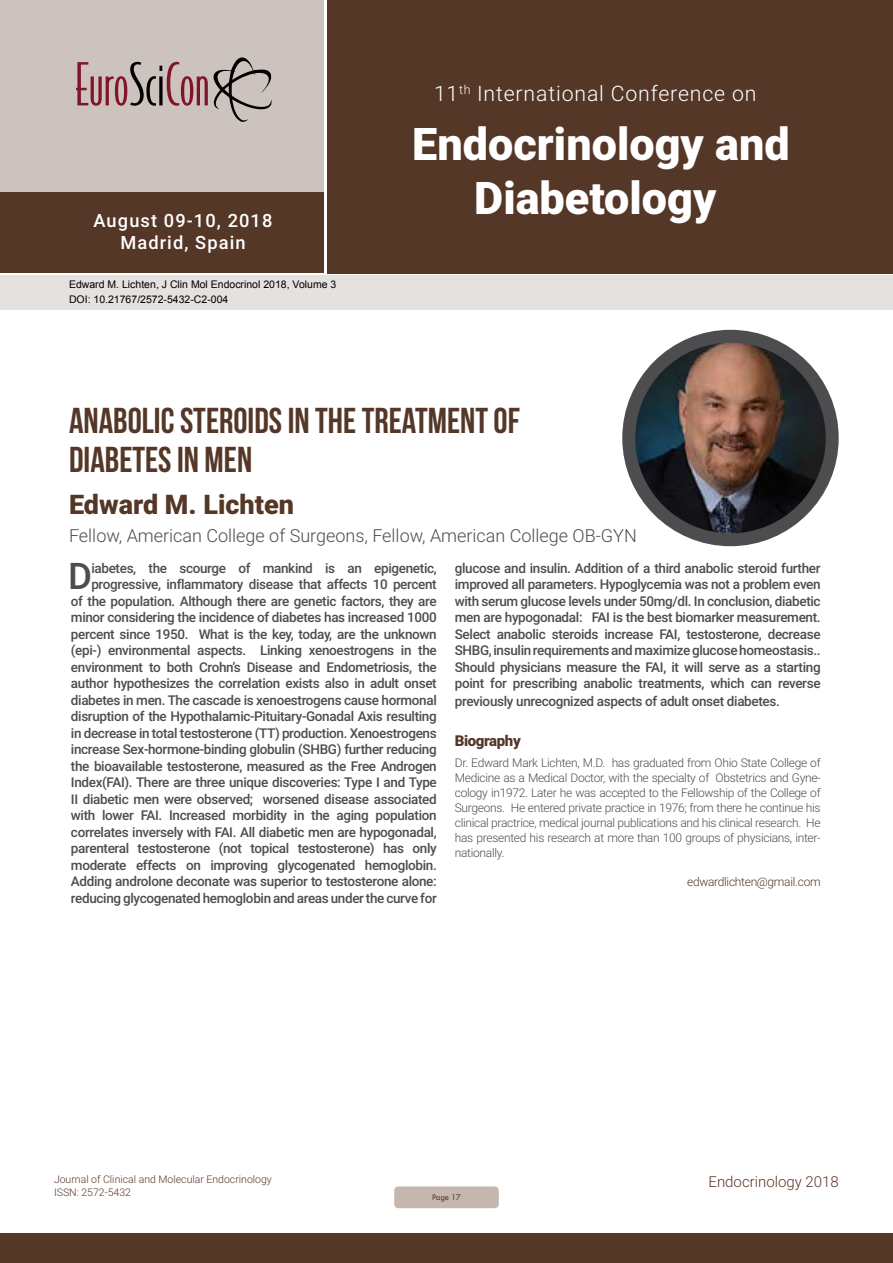
<style>
.page{position:relative;width:893px;height:1263px;background:#fff}
.page>*{position:absolute;margin:0;border:0;box-sizing:border-box;transform-origin:0 0}
.t1{font:900 45px/54px "Roboto";color:#fff;text-align:center}
.t2{font:500 36.75px "Roboto";color:#4d4d4f}
.t3{font:36px/39.6px "Bebas Neue";color:#553728}
.t4{font:900 27px "Roboto";color:#553728}
.t5{font:300 21.3px "Roboto";letter-spacing:.04em;color:#fff}
.t6{font:500 18.3px/21.9px "Roboto";letter-spacing:.06em;color:#fff;text-align:center}
.t7{font:300 18px "Roboto";color:#4d4d4f}
.t8{font:300 15px "Roboto";color:#553728}
.t9{font:900 15px "Roboto";letter-spacing:-.025em;color:#553728}
.t10{font:500 13.5px/16.5px "Roboto";letter-spacing:-.025em;color:#4d4d4f;text-align:right}
.t11{font:300 12px/15px "Roboto";letter-spacing:-.025em;color:#4d4d4f;text-align:justify}
.t12{font:300 12px "Roboto";letter-spacing:-.025em;color:#553728}
.t13{font:10.5px/14.4px "Arial";color:#000}
.t14{font:300 10.5px/12.6px "Roboto";color:#553728}
.t15{font:9px "Tw Cen";letter-spacing:-.02em;color:#553728;scale:.95 1}
</style>
<div class="page">
<div style="left:0;top:0;width:323px;height:193px;background:#ccc3be"></div>
<div style="left:1px;top:193px;width:323px;height:80px;background:#553728"></div>
<div style="left:327px;top:0;width:566px;height:273px;background:#553728"></div>
<div style="left:1px;top:275px;width:892px;height:35px;background:#e5e1de"></div>
<svg style="left:76px;top:57px;width:196px;height:65px"></svg>
<div style="left:0;top:1233px;width:893px;height:30px;background:#553728"></div>
<div style="left:394px;top:1186px;width:105px;height:22px;background:#c5b7ae;border-radius:4px"></div>
<img style="left:629px;top:336px;width:203px;height:204px;border-radius:102px">
<div style="left:622px;top:330px;width:217px;height:216px;border:13px solid #4d4d4f;border-radius:50%"></div>
<h3 class="t6" style="left:93px;top:209px;width:180px">August 09-10, 2018<br>Madrid, Spain</h3>
<p class="t13" style="left:69px;top:278px;width:269px">Edward M. Lichten, J Clin Mol Endocrinol 2018, Volume 3<br>DOI: 10.21767/2572-5432-C2-004</p>
<h3 class="t5" style="left:434px;top:78px;width:324px">11<sup>th</sup> International Conference on</h3>
<h1 class="t1" style="left:412px;top:115px;width:379px">Endocrinology and<br>Diabetology</h1>
<h3 class="t3" style="left:69px;top:400px;width:452px">ANABOLIC STEROIDS IN THE TREATMENT OF<br>DIABETES IN MEN</h3>
<h3 class="t4" style="left:69px;top:485px;width:226px">Edward M. Lichten</h3>
<h3 class="t7" style="left:69px;top:522px;width:569px">Fellow, American College of Surgeons, Fellow, American College OB-GYN</h3>
<p class="t10" style="left:71px;top:559px;width:367px">iabetes, the scourge of mankind is an epigenetic, progressive, inflammatory disease that affects 10 percent<br>of the population. Although there are genetic factors, they are minor considering the incidence of diabetes has increased 1000 percent since 1950. What is the key, today, are the unknown (epi-) environmental aspects. Linking xenoestrogens in the environment to both Crohn’s Disease and Endometriosis, the author hypothesizes the correlation exists also in adult onset diabetes in men. The cascade is xenoestrogens cause hormonal disruption of the Hypothalamic-Pituitary-Gonadal Axis resulting in decrease in total testosterone (TT) production. Xenoestrogens increase Sex-hormone-binding globulin (SHBG) further reducing the bioavailable testosterone, measured as the Free Androgen Index(FAI). There are three unique discoveries: Type I and Type II diabetic men were observed; worsened disease associated with lower FAI. Increased morbidity in the aging population correlates inversely with FAI. All diabetic men are hypogonadal, parenteral testosterone (not topical testosterone) has only moderate effects on improving glycogenated hemoglobin.<br>Adding androlone deconate was superior to testosterone alone: reducing glycogenated hemoglobin and areas under the curve for</p>
<p class="t10" style="left:455px;top:559px;width:367px;text-align:justify">glucose and insulin. Addition of a third anabolic steroid further improved all parameters. Hypoglycemia was not a problem even with serum glucose levels under 50mg/dl. In conclusion, diabetic men are hypogonadal: FAI is the best biomarker measurement.<br>Select anabolic steroids increase FAI, testosterone, decrease SHBG, insulin requirements and maximize glucose homeostasis..<br>Should physicians measure the FAI, it will serve as a starting point for prescribing anabolic treatments, which can reverse</p>
<h2 class="t2" style="left:68px;top:551px;width:25px">D</h2>
<p class="t10" style="left:455px;top:693px;width:327px">previously unrecognized aspects of adult onset diabetes.</p>
<p class="t9" style="left:455px;top:730px;width:67px">Biography</p>
<p class="t11" style="left:455px;top:755px;width:367px">Dr. Edward Mark Lichten, M.D. has graduated from Ohio State College of Medicine as a Medical Doctor, with the specialty of Obstetrics and Gyne&shy;cology in1972. Later he was accepted to the Fellowship of the College of Surgeons. He entered private practice in 1976; from there he continue his clinical practrice, medical journal publications and his clinical research. He has presented his research at more than 100 groups of physicians, inter&shy;nationally.</p>
<p class="t12" style="left:687px;top:873px;width:135px">edwardlichten@gmail.com</p>
<p class="t14" style="left:54px;top:1173px;width:219px">Journal of Clinical and Molecular Endocrinology<br>ISSN: 2572-5432</p>
<p class="t15" style="left:432px;top:1192px;width:32px">Page 17</p>
<p class="t8" style="left:708px;top:1171px;width:132px">Endocrinology 2018</p>
</div>
